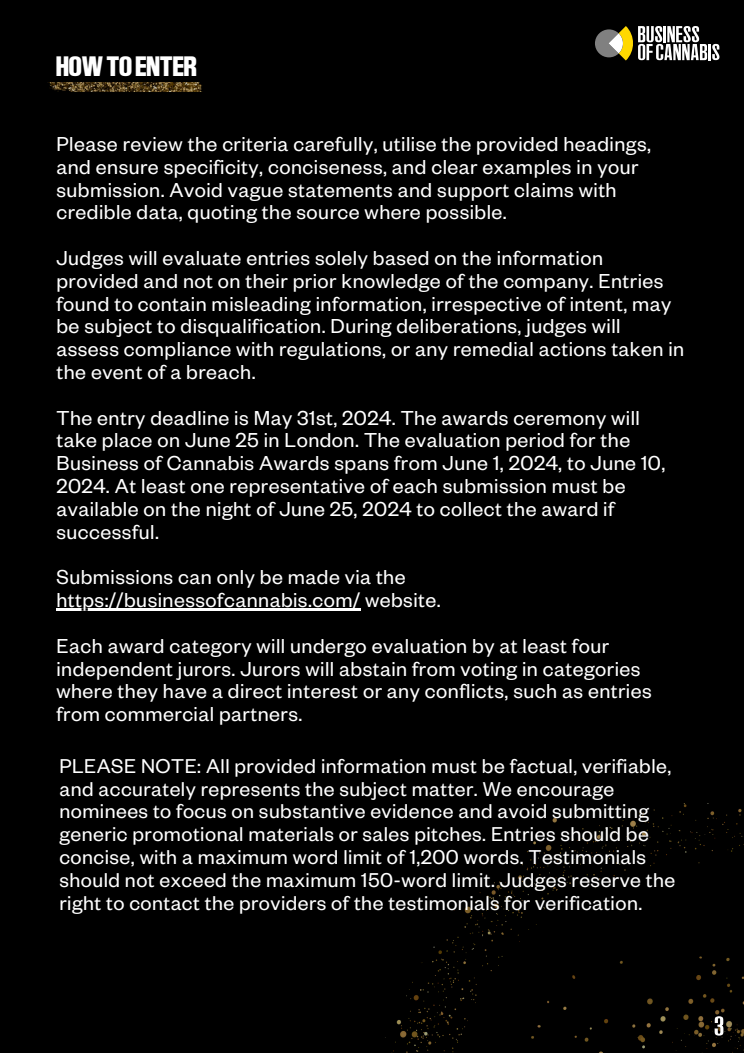
<style>
.page{position:relative;width:744px;height:1053px;background:#fff}
.page>*{position:absolute;margin:0;border:0;box-sizing:border-box;transform-origin:0 0}
.t1{font:27.76px "Ruder Plakat LLVIP Low 500 Low";letter-spacing:.02em;color:#fff}
.t2{font:22.16px/22.8px "Founders Grotesk";letter-spacing:.02em;color:#fff}
.t3{font:22px/22.8px "Founders Grotesk";letter-spacing:.02em;color:#fff}
</style>
<div class="page">
<div style="left:0;top:0;width:744px;height:1052px;background:#000"></div>
<img style="left:49px;top:83px;width:153px;height:8px">
<img style="left:385px;top:803px;width:359px;height:249px">
<hr style="left:56px;top:608px;width:305px;height:2px;background:#fff">
<svg style="left:595px;top:26px;width:124px;height:35px"></svg>
<img style="left:714px;top:1011px;width:11px;height:31px">
<p class="t1" style="left:56px;top:50px;width:142px">HOWTO ENTER</p>
<p class="t2" style="left:56px;top:137px;width:596px">Please review the criteria carefully, utilise the provided headings, and ensure specificity, conciseness, and clear examples in your submission. Avoid vague statements and support claims with credible data, quoting the source where possible.</p>
<p class="t2" style="left:56px;top:251px;width:629px">Judges will evaluate entries solely based on the information provided and not on their prior knowledge of the company. Entries found to contain misleading information, irrespective of intent, may be subject to disqualification. During deliberations, judges will assess compliance with regulations, or any remedial actions taken in the event of a breach.</p>
<p class="t2" style="left:56px;top:410px;width:610px">The entry deadline is May 31st, 2024. The awards ceremony will take place on June 25 in London. The evaluation period for the Business of Cannabis Awards spans from June 1, 2024, to June 10, 2024. At least one representative of each submission must be available on the night of June 25, 2024 to collect the award if successful.</p>
<p class="t2" style="left:56px;top:570px;width:386px">Submissions can only be made via the https://businessofcannabis.com/ website.</p>
<p class="t2" style="left:56px;top:638px;width:597px">Each award category will undergo evaluation by at least four independent jurors. Jurors will abstain from voting in categories where they have a direct interest or any conflicts, such as entries from commercial partners.</p>
<p class="t3" style="left:59px;top:758px;width:617px">PLEASE NOTE: All provided information must be factual, verifiable, and accurately represents the subject matter. We encourage nominees to focus on substantive evidence and avoid submitting generic promotional materials or sales pitches. Entries should be concise, with a maximum word limit of 1,200 words. Testimonials should not exceed the maximum 150-word limit. Judges reserve the right to contact the providers of the testimonials for verification.</p>
</div>
